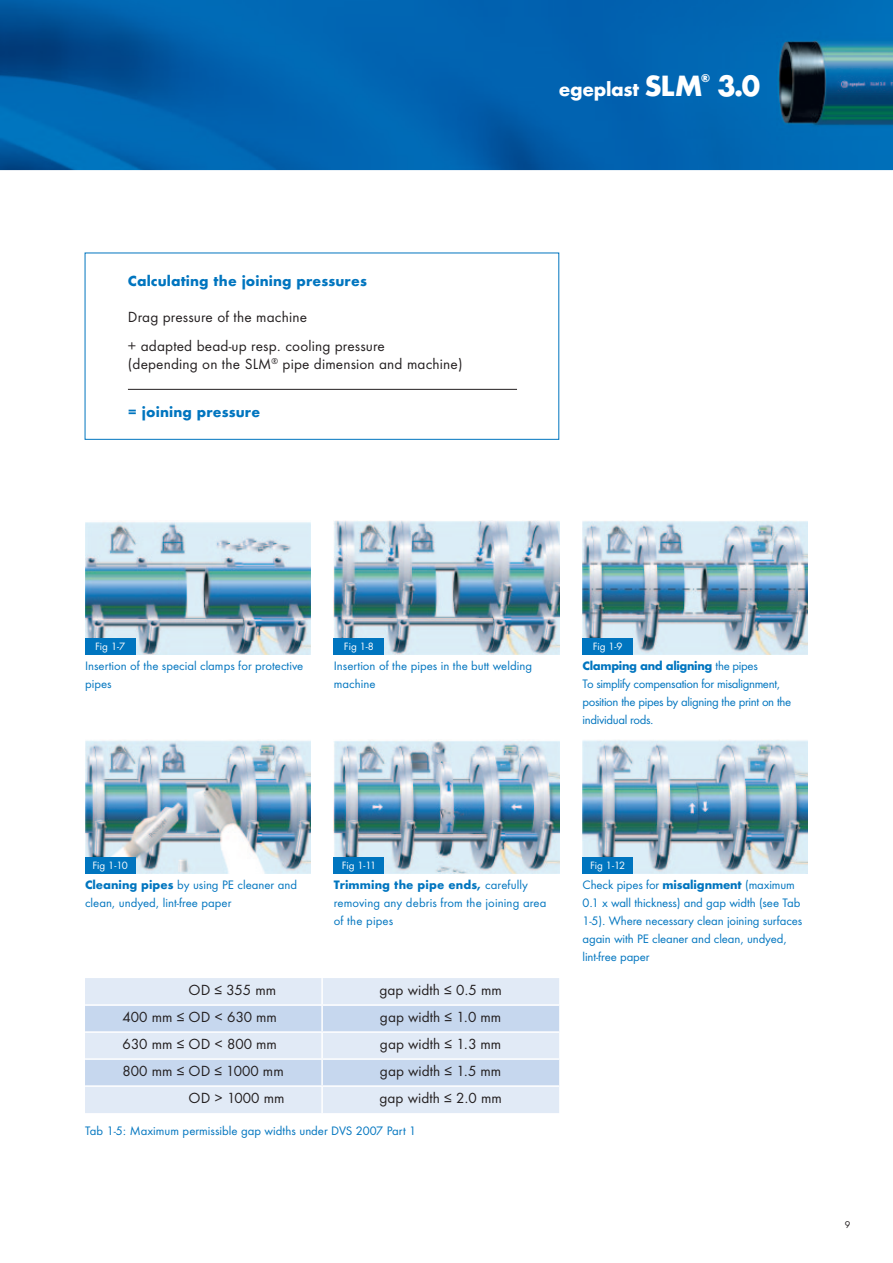
<style>
.page{position:relative;width:893px;height:1263px;background:#fff}
.page>*{position:absolute;margin:0;border:0;box-sizing:border-box;transform-origin:0 0}
.t1{font:700 27px "Futura ND";color:#fff}
.t2{font:700 18px "Futura ND";letter-spacing:-.02em;color:#fff}
.t3{font:13.5px/28.5px "Futura ND";letter-spacing:.01em;color:#231f20}
.t4{font:700 13.5px "Futura ND";letter-spacing:.01em;color:#0075bf}
.t5{font:11.25px/18px "Futura ND";letter-spacing:-.01em;color:#0075bf}
.t6{font:11.25px/18px "Futura ND";letter-spacing:-.03em;color:#0075bf}
.t7{font:11.25px/18px "Futura ND";letter-spacing:.01em;color:#0075bf}
.t8{font:700 10.5px "Futura ND";color:#fff}
.t9{font:9.75px "Futura ND";letter-spacing:-.005em;color:#fff}
.t10{font:9px "Futura ND";color:#231f20}
.s1{font-size:27px}
.s2{font-weight:700}
</style>
<div class="page">
<img style="left:0;top:0;width:893px;height:170px">
<img style="left:776px;top:15px;width:117px;height:134px">
<hr style="left:128px;top:389px;width:389px;height:1px;background:#231f20">
<div style="left:85px;top:253px;width:474px;height:187px;border:1px solid #0075bf"></div>
<img style="left:85px;top:522px;width:225px;height:133px">
<img style="left:583px;top:521px;width:225px;height:134px">
<img style="left:85px;top:740px;width:225px;height:134px">
<img style="left:334px;top:521px;width:225px;height:134px">
<img style="left:583px;top:740px;width:225px;height:134px">
<img style="left:334px;top:741px;width:225px;height:133px">
<div style="left:583px;top:638px;width:50px;height:17px;background:#0075bf"></div>
<div style="left:334px;top:638px;width:50px;height:17px;background:#0075bf"></div>
<div style="left:85px;top:638px;width:50px;height:17px;background:#0075bf"></div>
<div style="left:583px;top:857px;width:50px;height:17px;background:#0075bf"></div>
<div style="left:334px;top:857px;width:50px;height:17px;background:#0075bf"></div>
<div style="left:85px;top:857px;width:50px;height:17px;background:#0075bf"></div>
<div style="left:85px;top:978px;width:474px;height:135px;background:#e1eaf6"></div>
<svg style="left:85px;top:1006px;width:474px;height:79px;background:#cfddf0"></svg>
<hr style="left:321px;top:978px;width:2px;height:26px;background:#fff">
<hr style="left:321px;top:1006px;width:2px;height:25px;background:#fff">
<hr style="left:321px;top:1033px;width:2px;height:25px;background:#fff">
<hr style="left:321px;top:1060px;width:2px;height:25px;background:#fff">
<hr style="left:321px;top:1087px;width:2px;height:26px;background:#fff">
<hr style="left:85px;top:1004px;width:237px;height:2px;background:#fff">
<hr style="left:322px;top:1004px;width:237px;height:2px;background:#fff">
<hr style="left:85px;top:1031px;width:237px;height:2px;background:#fff">
<hr style="left:322px;top:1031px;width:237px;height:2px;background:#fff">
<hr style="left:85px;top:1058px;width:237px;height:2px;background:#fff">
<hr style="left:322px;top:1058px;width:237px;height:2px;background:#fff">
<hr style="left:85px;top:1085px;width:237px;height:2px;background:#fff">
<hr style="left:322px;top:1085px;width:237px;height:2px;background:#fff">
<p class="t4" style="left:128px;top:272px;width:240px">Calculating the joining pressures</p>
<p class="t3" style="left:128px;top:303px;width:258px">Drag pressure of the machine<br>+ adapted bead-up resp. cooling pressure</p>
<p class="t3" style="left:128px;top:349px;width:336px">(depending on the SLM<sup>®</sup> pipe dimension and machine)</p>
<p class="t4" style="left:128px;top:403px;width:134px">= joining pressure</p>
<h2 class="t2" style="left:559px;top:77px;width:145px">egeplast <span class="s1">SLM</span></h2>
<p class="t8" style="left:701px;top:71px;width:10px">®</p>
<h1 class="t1" style="left:717px;top:67px;width:44px">3.0</h1>
<p class="t9" style="left:95px;top:640px;width:31px">Fig 1-7</p>
<p class="t9" style="left:344px;top:640px;width:31px">Fig 1-8</p>
<p class="t9" style="left:593px;top:640px;width:31px">Fig 1-9</p>
<p class="t5" style="left:85px;top:657px;width:220px">Insertion of the special clamps for protective pipes</p>
<p class="t6" style="left:583px;top:657px;width:210px"><span class="s2">Clamping and aligning</span> the pipes<br>To simplify compensation for misalignment, position the pipes by aligning the print on the individual rods.</p>
<p class="t5" style="left:334px;top:657px;width:200px">Insertion of the pipes in the butt welding machine</p>
<p class="t9" style="left:92px;top:859px;width:37px">Fig 1-10</p>
<p class="t9" style="left:342px;top:859px;width:36px">Fig 1-11</p>
<p class="t9" style="left:590px;top:859px;width:37px">Fig 1-12</p>
<p class="t5" style="left:85px;top:876px;width:214px"><span class="s2">Cleaning pipes</span> by using PE cleaner and clean, undyed, lint-free paper</p>
<p class="t7" style="left:334px;top:876px;width:214px"><span class="s2">Trimming the pipe ends,</span> carefully removing any debris from the joining area of the pipes</p>
<p class="t3" style="left:189px;top:975px;width:89px">OD ≤ 355 mm</p>
<p class="t3" style="left:379px;top:975px;width:124px">gap width ≤ 0.5 mm</p>
<p class="t3" style="left:123px;top:1002px;width:156px">400 mm ≤ OD &lt; 630 mm</p>
<p class="t3" style="left:380px;top:1002px;width:123px">gap width ≤ 1.0 mm</p>
<p class="t3" style="left:123px;top:1029px;width:156px">630 mm ≤ OD &lt; 800 mm</p>
<p class="t3" style="left:380px;top:1029px;width:123px">gap width ≤ 1.3 mm</p>
<p class="t3" style="left:123px;top:1056px;width:163px">800 mm ≤ OD ≤ 1000 mm</p>
<p class="t3" style="left:380px;top:1056px;width:123px">gap width ≤ 1.5 mm</p>
<p class="t3" style="left:189px;top:1083px;width:97px">OD &gt; 1000 mm</p>
<p class="t3" style="left:379px;top:1083px;width:124px">gap width ≤ 2.0 mm</p>
<p class="t5" style="left:85px;top:1121px;width:333px">Tab 1-5: Maximum permissible gap widths under DVS 2007 Part 1</p>
<p class="t5" style="left:583px;top:876px;width:221px">Check pipes for <span class="s2">misalignment</span> (maximum 0.1 x wall thickness) and gap width (see Tab 1-5). Where necessary clean joining surfaces again with PE cleaner and clean, undyed, lint-free paper</p>
<p class="t10" style="left:845px;top:1218px;width:7px">9</p>
</div>
